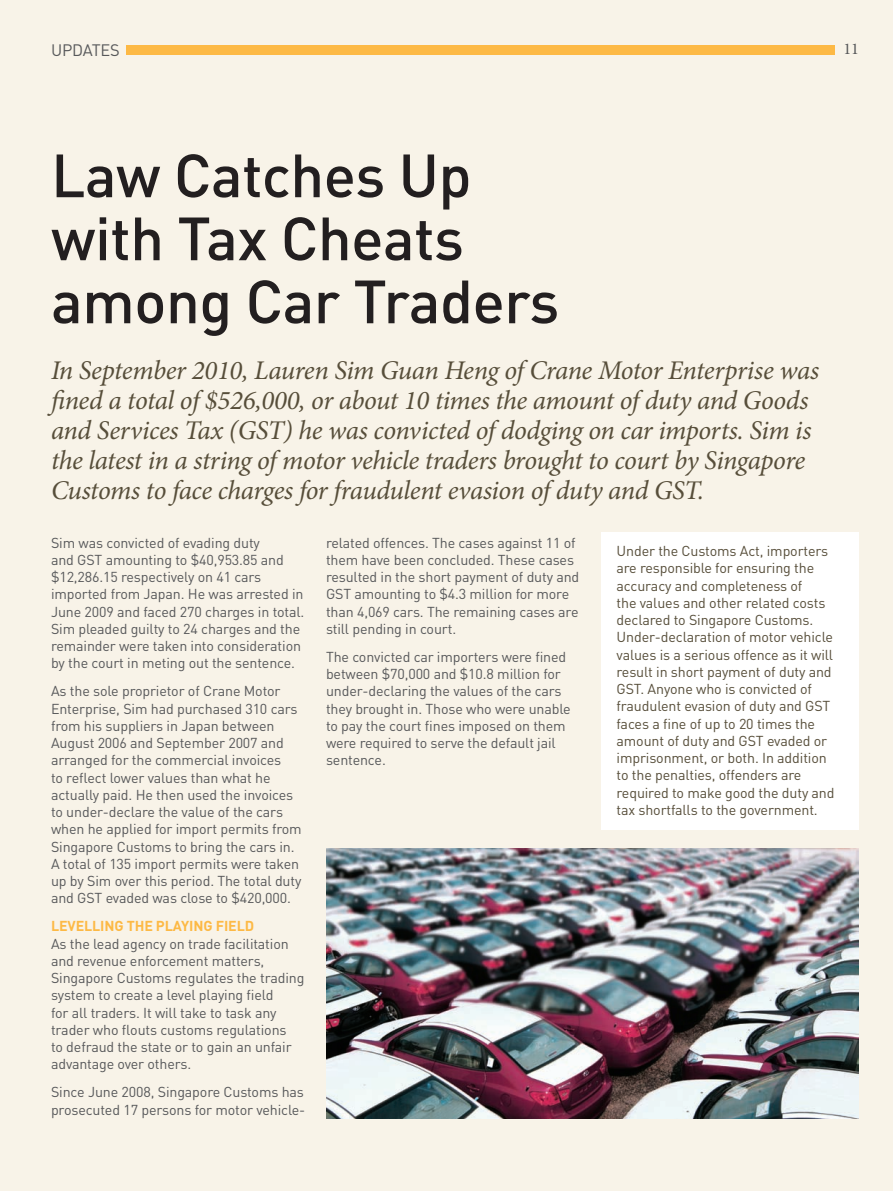
<style>
.page{position:relative;width:893px;height:1191px;background:#f8f3e8}
.page>*{position:absolute;margin:0;border:0;box-sizing:border-box;transform-origin:0 0}
.t1{font:500 60px/63px "DIN";letter-spacing:-.01em;color:#231f20}
.t2{font:italic 27px/30px "Minion Pro";letter-spacing:-.02em;color:#574e3a}
.t3{font:16.35px "DIN";letter-spacing:-.01em;color:#57585a}
.t4{font:16.35px "Minion Pro";color:#57585a}
.t5{font:14.25px/17.2px "DIN";letter-spacing:-.01em;color:#57585a}
.t6{font:14.25px/17.2px "DIN";letter-spacing:-.01em;color:#574e3a}
.t7{font:700 14.25px "DIN";letter-spacing:-.01em;color:#fdb945}
</style>
<div class="page">
<div style="left:126px;top:45px;width:708px;height:9px;background:#fdb945"></div>
<div style="left:601px;top:531px;width:258px;height:298px;background:#fff"></div>
<img style="left:326px;top:848px;width:533px;height:270px">
<p class="t3" style="left:51px;top:40px;width:70px">UPDATES</p>
<p class="t4" style="left:843px;top:38px;width:17px">11</p>
<h1 class="t1" style="left:51px;top:142px;width:510px">Law Catches Up with Tax Cheats among Car Traders</h1>
<p class="t2" style="left:51px;top:355px;width:770px">In September 2010, Lauren Sim Guan Heng of Crane Motor Enterprise was fined a total of $526,000, or about 10 times the amount of duty and Goods and Services Tax (GST) he was convicted of dodging on car imports. Sim is the latest in a string of motor vehicle traders brought to court by Singapore Customs to face charges for fraudulent evasion of duty and GST.</p>
<p class="t6" style="left:617px;top:542px;width:220px">Under the Customs Act, importers are responsible for ensuring the accuracy and completeness of<br>the values and other related costs declared to Singapore Customs.<br>Under-declaration of motor vehicle values is a serious offence as it will result in short payment of duty and GST. Anyone who is convicted of fraudulent evasion of duty and GST faces a fine of up to 20 times the amount of duty and GST evaded or imprisonment, or both. In addition to the penalties, offenders are required to make good the duty and tax shortfalls to the government.</p>
<p class="t5" style="left:51px;top:533px;width:255px">Sim was convicted of evading duty<br>and GST amounting to $40,953.85 and $12,286.15 respectively on 41 cars imported from Japan. He was arrested in June 2009 and faced 270 charges in total.<br>Sim pleaded guilty to 24 charges and the remainder were taken into consideration by the court in meting out the sentence.</p>
<p class="t5" style="left:51px;top:682px;width:252px">As the sole proprietor of Crane Motor Enterprise, Sim had purchased 310 cars from his suppliers in Japan between August 2006 and September 2007 and arranged for the commercial invoices<br>to reflect lower values than what he actually paid. He then used the invoices to under-declare the value of the cars when he applied for import permits from Singapore Customs to bring the cars in.<br>A total of 135 import permits were taken up by Sim over this period. The total duty and GST evaded was close to $420,000.</p>
<p class="t7" style="left:51px;top:916px;width:9px">LEVE</p>
<p class="t7" style="left:84px;top:916px;width:25px">LLING</p>
<p class="t7" style="left:127px;top:916px;width:10px">THE</p>
<p class="t7" style="left:156px;top:916px;width:26px">PLAYING</p>
<p class="t7" style="left:216px;top:916px;width:40px">FIELD</p>
<p class="t5" style="left:51px;top:934px;width:255px">As the lead agency on trade facilitation and revenue enforcement matters, Singapore Customs regulates the trading system to create a level playing field<br>for all traders. It will take to task any trader who flouts customs regulations<br>to defraud the state or to gain an unfair advantage over others.</p>
<p class="t5" style="left:51px;top:1083px;width:256px">Since June 2008, Singapore Customs has prosecuted 17 persons for motor vehicle-</p>
<p class="t5" style="left:326px;top:533px;width:255px">related offences. The cases against 11 of them have been concluded. These cases resulted in the short payment of duty and GST amounting to $4.3 million for more than 4,069 cars. The remaining cases are still pending in court.</p>
<p class="t5" style="left:326px;top:648px;width:246px">The convicted car importers were fined between $70,000 and $10.8 million for under-declaring the values of the cars they brought in. Those who were unable to pay the court fines imposed on them were required to serve the default jail sentence.</p>
</div>
